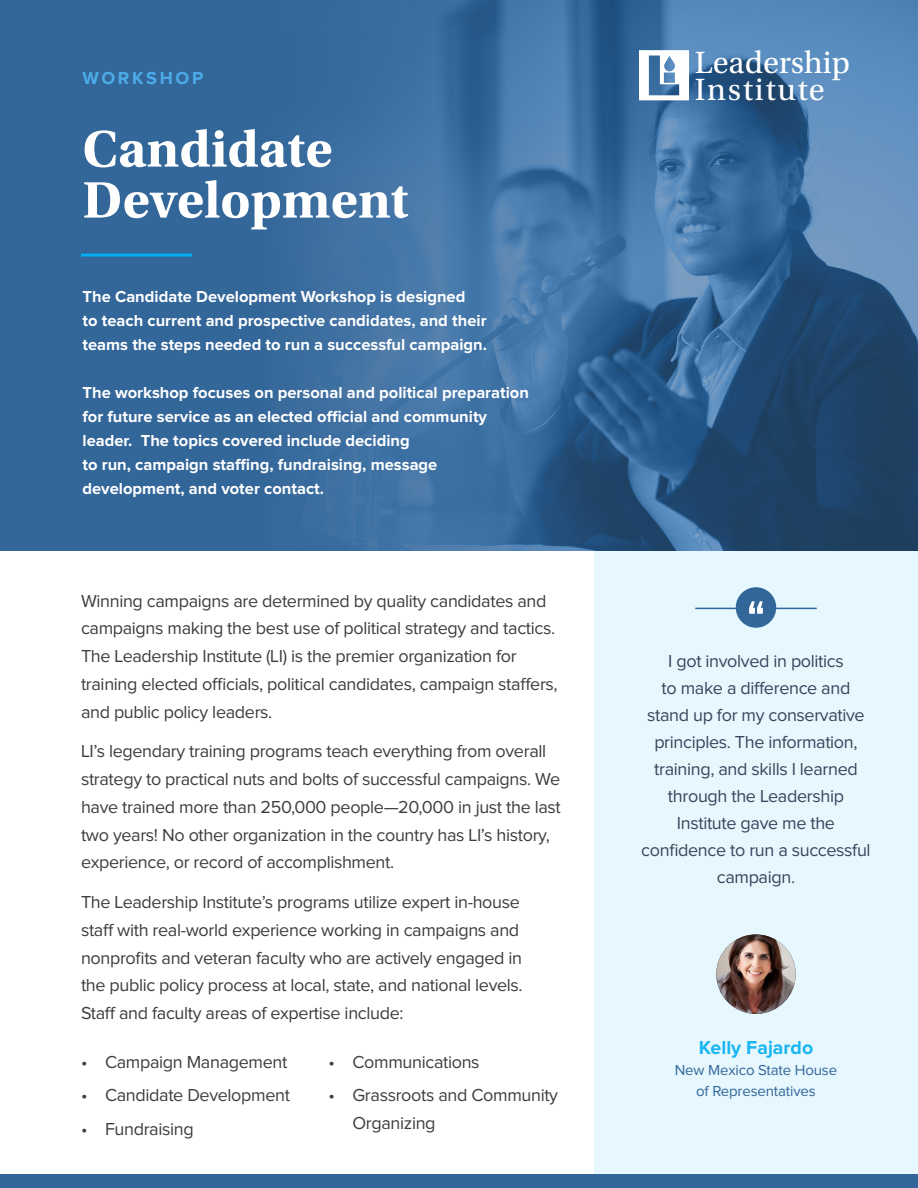
<style>
.page{position:relative;width:918px;height:1188px;background:#fff}
.page>*{position:absolute;margin:0;border:0;box-sizing:border-box;transform-origin:0 0}
.t1{font:700 54px/51px "Utopia Std";color:#fff}
.t2{font:32.4px/27.2px "Utopia Std";letter-spacing:.01em;color:#fff}
.NAme{font:700 19.5px "Proxima Nova";color:#1ab6f1}
.t3{font:18px/27.8px "Proxima Nova";letter-spacing:-.02em;color:#3e3e3f}
.t4{font:18px/27px "Proxima Nova";letter-spacing:-.02em;color:#3c445d;text-align:center}
.t5{font:700 18px "Proxima Nova";letter-spacing:.15em;color:#4cace9}
.t6{font:700 16.5px/24px "Proxima Nova";color:#fff}
.NAme-2{font:15px/21px "Proxima Nova";letter-spacing:-.01em;color:#369;text-align:center}
</style>
<div class="page">
<div style="left:594px;top:550px;width:324px;height:638px;background:#e6f7fd"></div>
<hr style="left:695px;top:608px;width:122px;height:1px;background:#369">
<div style="left:736px;top:587px;width:40px;height:41px;background:#369;border-radius:50%"></div>
<svg style="left:749px;top:601px;width:14px;height:13px"></svg>
<img style="left:716px;top:934px;width:80px;height:80px;border-radius:40px">
<svg style="left:0;top:0;width:918px;height:550px;fill:#369"></svg>
<div style="left:0;top:1175px;width:918px;height:13px;background:#369"></div>
<hr style="left:81px;top:254px;width:111px;height:3px;background:#00aeef">
<svg style="left:639px;top:50px;width:50px;height:50px"></svg>
<p class="t5" style="left:82px;top:70px;width:122px">WORKSHOP</p>
<p class="t1" style="left:82px;top:124px;width:328px">Candidate<br>Development</p>
<p class="t6" style="left:82px;top:285px;width:406px">The Candidate Development Workshop is designed<br>to teach current and prospective candidates, and their teams the steps needed to run a successful campaign.</p>
<p class="t6" style="left:82px;top:381px;width:448px">The workshop focuses on personal and political preparation for future service as an elected official and community leader. The topics covered include deciding<br>to run, campaign staffing, fundraising, message development, and voter contact.</p>
<p class="t3" style="left:81px;top:588px;width:478px">Winning campaigns are determined by quality candidates and campaigns making the best use of political strategy and tactics.<br>The Leadership Institute (LI) is the premier organization for training elected officials, political candidates, campaign staffers, and public policy leaders.</p>
<p class="t3" style="left:81px;top:738px;width:481px">LI’s legendary training programs teach everything from overall strategy to practical nuts and bolts of successful campaigns. We have trained more than 250,000 people—20,000 in just the last two years! No other organization in the country has LI’s history, experience, or record of accomplishment.</p>
<p class="t3" style="left:81px;top:889px;width:443px">The Leadership Institute’s programs utilize expert in-house staff with real-world experience working in campaigns and nonprofits and veteran faculty who are actively engaged in the public policy process at local, state, and national levels.<br>Staff and faculty areas of expertise include:</p>
<p class="t3" style="left:81px;top:1049px;width:208px">• Campaign Management</p>
<p class="t3" style="left:81px;top:1082px;width:210px">• Candidate Development</p>
<p class="t3" style="left:81px;top:1116px;width:114px">• Fundraising</p>
<p class="t3" style="left:328px;top:1049px;width:153px">• Communications</p>
<p class="t3" style="left:352px;top:1082px;width:207px;text-indent:-24px">• Grassroots and Community<br>Organizing</p>
<p class="t2" style="left:695px;top:49px;width:157px">Leadership<br>Institute</p>
<p class="t4" style="left:641px;top:648px;width:231px">I got involved in politics<br>to make a difference and stand up for my conservative principles. The information, training, and skills I learned through the Leadership<br>Institute gave me the confidence to run a successful campaign.</p>
<p class="NAme" style="left:699px;top:1039px;width:116px">Kelly Fajardo</p>
<p class="NAme-2" style="left:675px;top:1060px;width:164px">New Mexico State House of Representatives</p>
</div>
